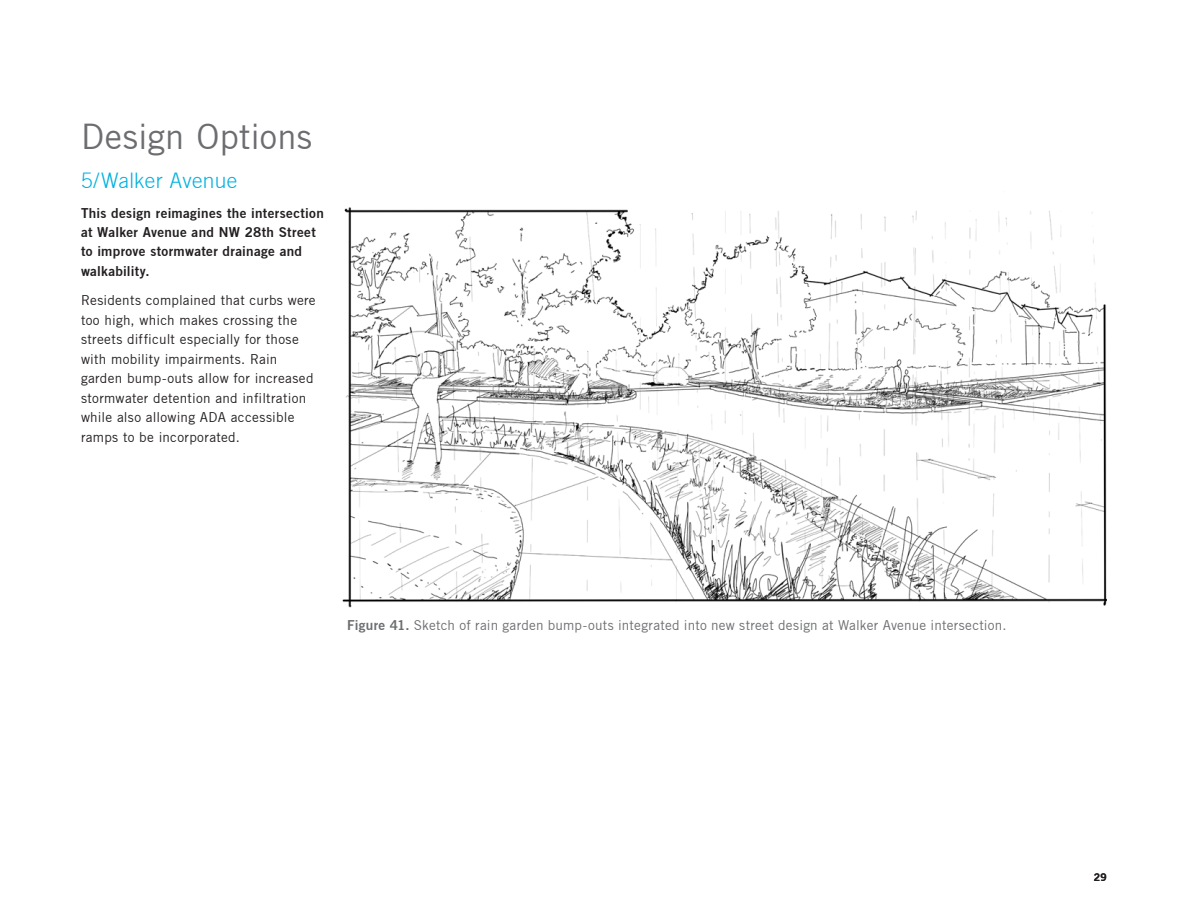
<style>
.page{position:relative;width:1188px;height:918px;background:#fff}
.page>*{position:absolute;margin:0;border:0;box-sizing:border-box;transform-origin:0 0}
.t1{font:34.5px "Trade Gothic";letter-spacing:.005em;color:#6c6d70}
.t2{font:300 21px "Trade Gothic";letter-spacing:.01em;color:#00b1e0}
.t3{font:13.5px/19.5px "Trade Gothic";letter-spacing:.02em;color:#231f20}
.t4{font:13.5px/19.5px "Trade Gothic Bold Two";letter-spacing:.025em;color:#231f20}
.t5{font:13.5px "Trade Gothic";letter-spacing:.02em;color:#6c6d70}
.t6{font:10.5px "Trade Gothic Bold Two";color:#231f20}
.s1{font-family:"Trade Gothic Bold Two"}
</style>
<div class="page">
<img style="left:342px;top:207px;width:765px;height:401px">
<h1 class="t1" style="left:81px;top:116px;width:232px">Design Options</h1>
<h3 class="t2" style="left:81px;top:168px;width:158px">5/Walker Avenue</h3>
<p class="t4" style="left:81px;top:203px;width:244px">This design reimagines the intersection at Walker Avenue and NW 28th Street to improve stormwater drainage and walkability.</p>
<p class="t3" style="left:81px;top:291px;width:236px">Residents complained that curbs were too high, which makes crossing the streets difficult especially for those with mobility impairments. Rain garden bump-outs allow for increased stormwater detention and infiltration while also allowing ADA accessible ramps to be incorporated.</p>
<p class="t5" style="left:347px;top:617px;width:661px"><span class="s1">Figure 41.</span> Sketch of rain garden bump-outs integrated into new street design at Walker Avenue intersection.</p>
<p class="t6" style="left:1094px;top:870px;width:15px">29</p>
</div>
